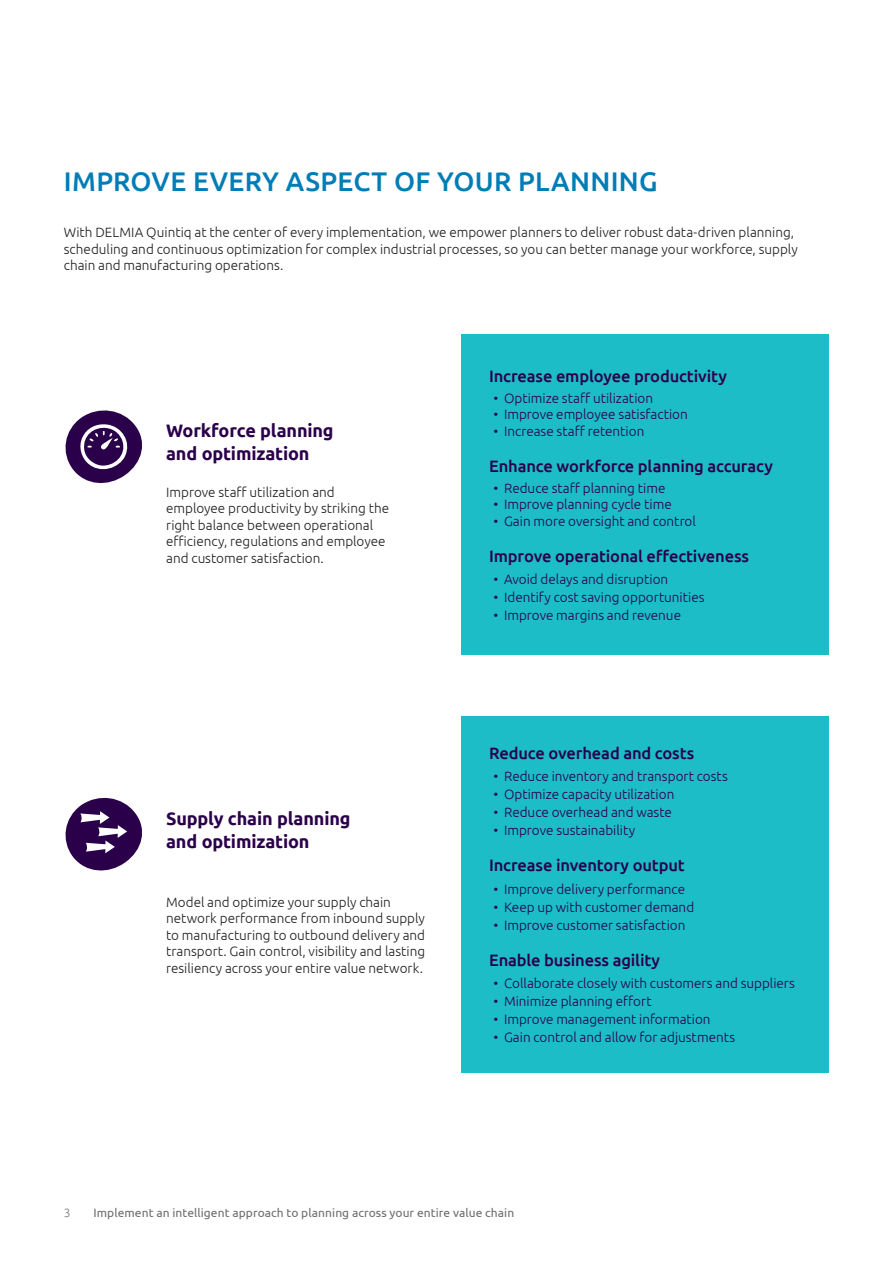
<style>
.page{position:relative;width:893px;height:1263px;background:#fff}
.page>*{position:absolute;margin:0;border:0;box-sizing:border-box;transform-origin:0 0}
.chapter-title_2{font:500 27px "Ubuntu";letter-spacing:.015em;color:#007cb6}
.head1{font:700 18px/22.5px "Ubuntu";letter-spacing:-.01em;color:#2a004a}
.head2{font:500 16.5px "Ubuntu";letter-spacing:-.01em;color:#2a004a}
.text{font:300 13.5px/16.5px "Ubuntu";color:#231f20}
.t1{font:300 13.5px "Ubuntu";color:#2a004a}
.t2{font:12px "Ubuntu";letter-spacing:.005em;color:#6c6d70}
.t3{font:300 12px "Ubuntu";color:#76787b}
</style>
<div class="page">
<div style="left:461px;top:334px;width:368px;height:321px;background:#1cbdc6"></div>
<div style="left:461px;top:716px;width:368px;height:357px;background:#1cbdc6"></div>
<svg style="left:65px;top:410px;width:77px;height:74px"></svg>
<svg style="left:65px;top:797px;width:77px;height:74px"></svg>
<p class="chapter-title_2" style="left:64px;top:164px;width:595px">IMPROVE EVERY ASPECT OF YOUR PLANNING</p>
<p class="text" style="left:64px;top:224px;width:735px">With DELMIA Quintiq at the center of every implementation, we empower planners to deliver robust data-driven planning, scheduling and continuous optimization for complex industrial processes, so you can better manage your workforce, supply chain and manufacturing operations.</p>
<p class="head1" style="left:166px;top:419px;width:169px">Workforce planning and optimization</p>
<p class="text" style="left:166px;top:483px;width:224px">Improve staff utilization and employee productivity by striking the right balance between operational efficiency, regulations and employee and customer satisfaction.</p>
<p class="head1" style="left:166px;top:807px;width:186px">Supply chain planning and optimization</p>
<p class="text" style="left:166px;top:893px;width:260px">Model and optimize your supply chain network performance from inbound supply to manufacturing to outbound delivery and transport. Gain control, visibility and lasting resiliency across your entire value network.</p>
<p class="head2" style="left:489px;top:366px;width:239px">Increase employee productivity</p>
<p class="t1" style="left:493px;top:390px;width:161px">• Optimize staff utilization</p>
<p class="t1" style="left:493px;top:406px;width:196px">• Improve employee satisfaction</p>
<p class="t1" style="left:493px;top:423px;width:152px">• Increase staff retention</p>
<p class="head2" style="left:489px;top:456px;width:285px">Enhance workforce planning accuracy</p>
<p class="t1" style="left:493px;top:480px;width:174px">• Reduce staff planning time</p>
<p class="t1" style="left:493px;top:496px;width:180px">• Improve planning cycle time</p>
<p class="t1" style="left:493px;top:513px;width:204px">• Gain more oversight and control</p>
<p class="head2" style="left:489px;top:546px;width:262px">Improve operational effectiveness</p>
<p class="t1" style="left:493px;top:571px;width:176px">• Avoid delays and disruption</p>
<p class="t1" style="left:493px;top:589px;width:213px">• Identify cost saving opportunities</p>
<p class="t1" style="left:493px;top:607px;width:189px">• Improve margins and revenue</p>
<p class="head2" style="left:489px;top:742px;width:207px">Reduce overhead and costs</p>
<p class="t1" style="left:493px;top:768px;width:236px">• Reduce inventory and transport costs</p>
<p class="t1" style="left:493px;top:786px;width:182px">• Optimize capacity utilization</p>
<p class="t1" style="left:493px;top:804px;width:180px">• Reduce overhead and waste</p>
<p class="t1" style="left:493px;top:822px;width:143px">• Improve sustainability</p>
<p class="head2" style="left:489px;top:855px;width:197px">Increase inventory output</p>
<p class="t1" style="left:493px;top:881px;width:193px">• Improve delivery performance</p>
<p class="t1" style="left:493px;top:899px;width:202px">• Keep up with customer demand</p>
<p class="t1" style="left:493px;top:917px;width:194px">• Improve customer satisfaction</p>
<p class="head2" style="left:489px;top:949px;width:173px">Enable business agility</p>
<p class="t1" style="left:493px;top:975px;width:303px">• Collaborate closely with customers and suppliers</p>
<p class="t1" style="left:493px;top:993px;width:160px">• Minimize planning effort</p>
<p class="t1" style="left:493px;top:1011px;width:219px">• Improve management information</p>
<p class="t1" style="left:493px;top:1029px;width:243px">• Gain control and allow for adjustments</p>
<p class="t3" style="left:64px;top:1205px;width:8px">3</p>
<p class="t2" style="left:94px;top:1205px;width:422px">Implement an intelligent approach to planning across your entire value chain</p>
</div>
